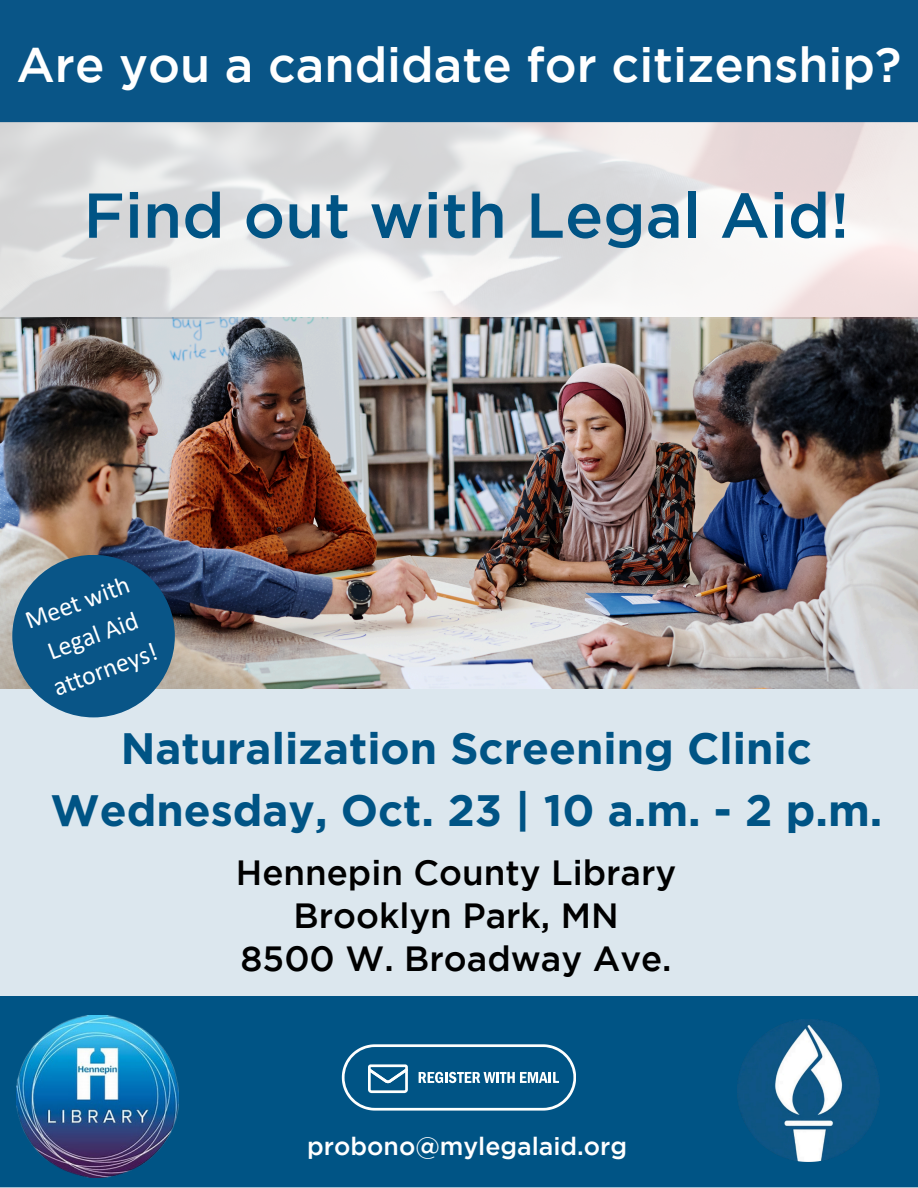
<style>
.page{position:relative;width:918px;height:1188px;background:#fff}
.page>*{position:absolute;margin:0;border:0;box-sizing:border-box;transform-origin:0 0}
.t1{font:500 63.3px "Gotham";color:#005485}
.t2{font:500 48.75px "Gotham";color:#fff}
.t3{font:700 43.95px/61.8px "Gotham";color:#005485;text-align:center}
.t4{font:500 34.95px/43px "Gotham";color:#000;text-align:center}
.t5{font:25.95px/36px "Calibri";color:#fff}
.t6{font:500 24.9px "Gotham";color:#fff}
</style>
<div class="page">
<div style="left:0;top:996px;width:918px;height:191px;background:#005485"></div>
<div style="left:0;top:0;width:918px;height:122px;background:#095587"></div>
<img style="left:0;top:123px;width:918px;height:567px">
<div style="left:0;top:690px;width:918px;height:306px;background:#dce7ee"></div>
<svg style="left:342px;top:1044px;width:234px;height:67px"></svg>
<div style="left:12px;top:555px;width:163px;height:162px;background:#095587;border-radius:50%"></div>
<img style="left:16px;top:1015px;width:162px;height:162px">
<img style="left:738px;top:1020px;width:142px;height:141px">
<h3 class="t2" style="left:16px;top:47px;width:887px">Are you a candidate for citizenship?</h3>
<p class="t1" style="left:83px;top:192px;width:767px">Find out with Legal Aid!</p>
<p class="t5" style="left:21px;top:606px;width:111px;rotate:-20deg">Meet with</p>
<p class="t5" style="left:36px;top:639px;width:111px;rotate:-20deg">Legal Aid attorneys!</p>
<p class="t3" style="left:50px;top:717px;width:834px">Naturalization Screening Clinic<br>Wednesday, Oct. 23 | 10 a.m. - 2 p.m.</p>
<h1 class="t4" style="left:236px;top:853px;width:442px">Hennepin County Library<br>Brooklyn Park, MN<br>8500 W. Broadway Ave.</h1>
<h2 class="t6" style="left:307px;top:1137px;width:321px">probono@mylegalaid.org</h2>
</div>
